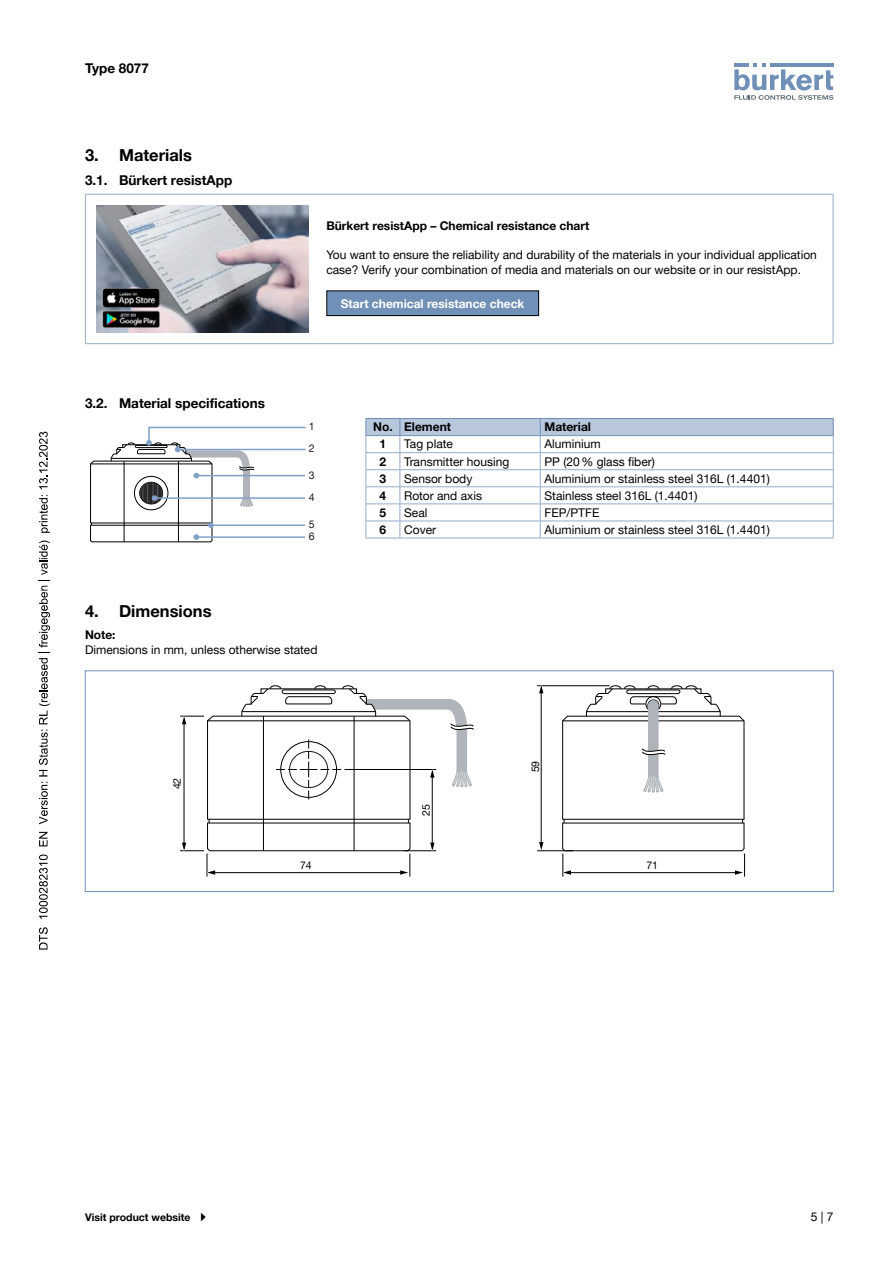
<style>
.page{position:relative;width:893px;height:1263px;background:#fff}
.page>*{position:absolute;margin:0;border:0;box-sizing:border-box;transform-origin:0 0}
.t1{font:700 16.5px "Helvetica Neue LTW1 G";color:#000}
.t2{font:700 13.5px "Helvetica Neue LTW1 G";color:#000}
.t3{font:12px/14.4px "Helvetica Neue LTW1 G";color:#000}
.t4{font:700 12px "Helvetica Neue LTW1 G";color:#000}
.t5{font:700 12px "Helvetica Neue LTW1 G";color:#fff}
.t6{font:700 10.5px "Helvetica Neue LTW1 G";color:#000}
.t7{font:10.5px "Helvetica Neue LTW1 G";color:#000}
.t8{font:10.5px "Helvetica Neue LTW1 G";color:#1b181c}
</style>
<div class="page">
<svg style="left:734px;top:63px;width:99px;height:37px"></svg>
<hr style="left:85px;top:194px;width:233px;height:1px;background:#94acc9">
<hr style="left:85px;top:195px;width:1px;height:148px;background:#94acc9">
<hr style="left:318px;top:194px;width:515px;height:1px;background:#94acc9">
<hr style="left:833px;top:195px;width:1px;height:148px;background:#94acc9">
<hr style="left:85px;top:343px;width:233px;height:1px;background:#94acc9">
<hr style="left:318px;top:343px;width:515px;height:1px;background:#94acc9">
<img style="left:96px;top:205px;width:213px;height:128px">
<div style="left:327px;top:291px;width:212px;height:25px;background:#7090b7"></div>
<div style="left:326px;top:290px;width:213px;height:26px;border:1px solid #000"></div>
<svg style="left:90px;top:426px;width:216px;height:117px"></svg>
<hr style="left:400px;top:538px;width:140px;height:1px;background:#94acc9">
<hr style="left:540px;top:538px;width:293px;height:1px;background:#94acc9">
<svg style="left:366px;top:418px;width:468px;height:120px"></svg>
<hr style="left:366px;top:538px;width:34px;height:1px;background:#94acc9">
<hr style="left:537px;top:685px;width:73px;height:1px;background:#000">
<hr style="left:541px;top:692px;width:1px;height:151px;background:#000">
<svg style="left:539px;top:685px;width:4px;height:8px"></svg>
<svg style="left:539px;top:842px;width:4px;height:8px"></svg>
<hr style="left:537px;top:850px;width:36px;height:1px;background:#000">
<svg style="left:180px;top:685px;width:294px;height:192px"></svg>
<hr style="left:354px;top:716px;width:1px;height:135px;background:#000">
<hr style="left:263px;top:716px;width:1px;height:135px;background:#000">
<svg style="left:562px;top:685px;width:183px;height:192px"></svg>
<div style="left:85px;top:671px;width:748px;height:221px;border:1px solid #7090b7"></div>
<svg style="left:39px;top:927px;width:9px;height:22px"></svg>
<svg style="left:39px;top:854px;width:9px;height:65px"></svg>
<svg style="left:39px;top:832px;width:9px;height:14px"></svg>
<svg style="left:39px;top:782px;width:9px;height:42px"></svg>
<svg style="left:39px;top:540px;width:11px;height:236px"></svg>
<svg style="left:39px;top:495px;width:11px;height:38px"></svg>
<svg style="left:39px;top:432px;width:9px;height:57px"></svg>
<p class="t2" style="left:85px;top:60px;width:65px">Type 8077</p>
<h1 class="t1" style="left:85px;top:145px;width:108px">3. Materials</h1>
<p class="t2" style="left:85px;top:172px;width:149px">3.1. Bürkert resistApp</p>
<p class="t4" style="left:326px;top:219px;width:265px">Bürkert resistApp – Chemical resistance chart</p>
<p class="t3" style="left:326px;top:248px;width:492px">You want to ensure the reliability and durability of the materials in your individual application case? Verify your combination of media and materials on our website or in our resistApp.</p>
<p class="t5" style="left:341px;top:296px;width:185px">Start chemical resistance check</p>
<p class="t2" style="left:85px;top:395px;width:181px">3.2. Material specifications</p>
<p class="t8" style="left:309px;top:420px;width:7px">1</p>
<p class="t8" style="left:309px;top:442px;width:7px">2</p>
<p class="t8" style="left:309px;top:468px;width:7px">3</p>
<p class="t8" style="left:309px;top:491px;width:7px">4</p>
<p class="t8" style="left:309px;top:518px;width:7px">5</p>
<p class="t8" style="left:309px;top:530px;width:7px">6</p>
<h1 class="t1" style="left:85px;top:600px;width:128px">4. Dimensions</h1>
<p class="t4" style="left:85px;top:628px;width:32px">Note:</p>
<p class="t3" style="left:85px;top:642px;width:234px">Dimensions in mm, unless otherwise stated</p>
<p class="t4" style="left:373px;top:420px;width:79px">No. Element</p>
<p class="t4" style="left:544px;top:420px;width:48px">Material</p>
<p class="t4" style="left:380px;top:437px;width:8px">1</p>
<p class="t3" style="left:404px;top:437px;width:50px">Tag plate</p>
<p class="t3" style="left:544px;top:437px;width:58px">Aluminium</p>
<p class="t4" style="left:380px;top:454px;width:8px">2</p>
<p class="t3" style="left:404px;top:454px;width:107px">Transmitter housing</p>
<p class="t3" style="left:544px;top:454px;width:112px">PP (20% glass fiber)</p>
<p class="t4" style="left:380px;top:471px;width:8px">3</p>
<p class="t3" style="left:404px;top:471px;width:70px">Sensor body</p>
<p class="t3" style="left:544px;top:471px;width:227px">Aluminium or stainless steel 316L (1.4401)</p>
<p class="t4" style="left:380px;top:488px;width:8px">4</p>
<p class="t3" style="left:404px;top:488px;width:79px">Rotor and axis</p>
<p class="t3" style="left:544px;top:488px;width:155px">Stainless steel 316L (1.4401)</p>
<p class="t4" style="left:380px;top:505px;width:8px">5</p>
<p class="t3" style="left:404px;top:505px;width:25px">Seal</p>
<p class="t3" style="left:544px;top:505px;width:56px">FEP/PTFE</p>
<p class="t4" style="left:380px;top:522px;width:8px">6</p>
<p class="t3" style="left:404px;top:522px;width:33px">Cover</p>
<p class="t3" style="left:544px;top:522px;width:227px">Aluminium or stainless steel 316L (1.4401)</p>
<p class="t7" style="left:171px;top:789px;width:13px;rotate:-90deg">42</p>
<p class="t7" style="left:420px;top:816px;width:13px;rotate:-90deg">25</p>
<p class="t7" style="left:529px;top:772px;width:13px;rotate:-90deg">59</p>
<p class="t7" style="left:300px;top:859px;width:13px">74</p>
<p class="t7" style="left:646px;top:859px;width:13px">71</p>
<p class="t6" style="left:85px;top:1211px;width:107px">Visit product website</p>
<p class="t3" style="left:811px;top:1209px;width:24px">5 | 7</p>
</div>
